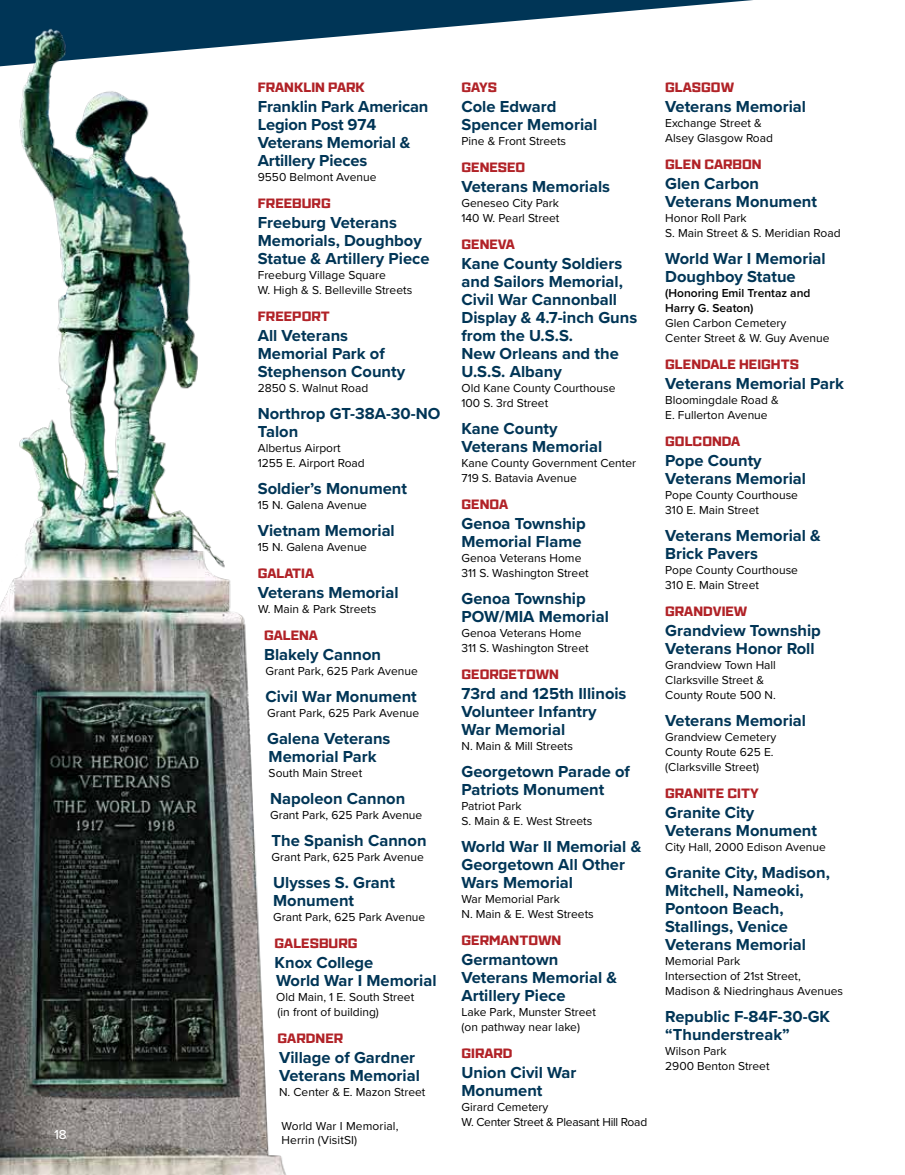
<style>
.page{position:relative;width:905px;height:1175px;background:#fff}
.page>*{position:absolute;margin:0;border:0;box-sizing:border-box;transform-origin:0 0}
.t1{font:700 16.5px/18px "Proxima Nova";color:#003556}
.t2{font:800 13.5px "Ironstrike";color:#b12227}
.t3{font:500 13.5px "Proxima Nova";color:#fff}
.t4{font:12px/15px "Proxima Nova";color:#000}
.t5{font:12px/15px "Proxima Nova";letter-spacing:-.02em;color:#000}
.t6{font:600 12px/15px "Proxima Nova";color:#000}
</style>
<div class="page">
<svg style="left:0;top:0;width:753px;height:40px;fill:#003556"></svg>
<img style="left:0;top:26px;width:305px;height:1148px">
<p class="t2" style="left:258px;top:79px;width:109px">FRANKLIN PARK</p>
<p class="t1" style="left:258px;top:97px;width:172px">Franklin Park American<br>Legion Post 974<br>Veterans Memorial &amp;<br>Artillery Pieces</p>
<p class="t4" style="left:258px;top:169px;width:120px">9550 Belmont Avenue</p>
<p class="t2" style="left:258px;top:194px;width:75px">FREEBURG</p>
<p class="t1" style="left:258px;top:213px;width:173px">Freeburg Veterans<br>Memorials, Doughboy<br>Statue &amp; Artillery Piece</p>
<p class="t4" style="left:258px;top:267px;width:156px">Freeburg Village Square<br>W. High &amp; S. Belleville Streets</p>
<p class="t2" style="left:258px;top:307px;width:74px">FREEPORT</p>
<p class="t1" style="left:258px;top:326px;width:149px">All Veterans<br>Memorial Park of<br>Stephenson County</p>
<p class="t4" style="left:258px;top:380px;width:112px">2850 S. Walnut Road</p>
<p class="t1" style="left:258px;top:404px;width:184px">Northrop GT-38A-30-NO<br>Talon</p>
<p class="t4" style="left:258px;top:440px;width:108px">Albertus Airport<br>1255 E. Airport Road</p>
<p class="t1" style="left:258px;top:479px;width:151px">Soldier’s Monument</p>
<p class="t4" style="left:258px;top:497px;width:111px">15 N. Galena Avenue</p>
<p class="t1" style="left:258px;top:521px;width:138px">Vietnam Memorial</p>
<p class="t4" style="left:258px;top:539px;width:111px">15 N. Galena Avenue</p>
<p class="t2" style="left:258px;top:564px;width:58px">GALATIA</p>
<p class="t1" style="left:258px;top:583px;width:142px">Veterans Memorial</p>
<p class="t4" style="left:258px;top:601px;width:120px">W. Main &amp; Park Streets</p>
<p class="t2" style="left:264px;top:626px;width:55px">GALENA</p>
<p class="t1" style="left:264px;top:645px;width:118px">Blakely Cannon</p>
<p class="t4" style="left:266px;top:663px;width:154px">Grant Park, 625 Park Avenue</p>
<p class="t1" style="left:266px;top:687px;width:153px">Civil War Monument</p>
<p class="t4" style="left:267px;top:705px;width:154px">Grant Park, 625 Park Avenue</p>
<p class="t1" style="left:267px;top:729px;width:125px">Galena Veterans<br>Memorial Park</p>
<p class="t4" style="left:268px;top:765px;width:95px">South Main Street</p>
<p class="t1" style="left:270px;top:789px;width:137px">Napoleon Cannon</p>
<p class="t4" style="left:270px;top:807px;width:154px">Grant Park, 625 Park Avenue</p>
<p class="t1" style="left:272px;top:831px;width:156px">The Spanish Cannon</p>
<p class="t4" style="left:272px;top:849px;width:154px">Grant Park, 625 Park Avenue</p>
<p class="t1" style="left:273px;top:873px;width:123px">Ulysses S. Grant<br>Monument</p>
<p class="t4" style="left:273px;top:909px;width:154px">Grant Park, 625 Park Avenue</p>
<p class="t2" style="left:274px;top:934px;width:84px">GALESBURG</p>
<p class="t1" style="left:274px;top:953px;width:163px">Knox College<br>World War I Memorial</p>
<p class="t4" style="left:276px;top:989px;width:140px">Old Main, 1 E. South Street (in front of building)</p>
<p class="t2" style="left:278px;top:1029px;width:67px">GARDNER</p>
<p class="t1" style="left:279px;top:1048px;width:142px">Village of Gardner<br>Veterans Memorial</p>
<p class="t4" style="left:279px;top:1084px;width:148px">N. Center &amp; E. Mazon Street</p>
<p class="t3" style="left:54px;top:1124px;width:14px">18</p>
<p class="t4" style="left:281px;top:1119px;width:118px;line-height:13.8px">World War I Memorial,<br>Herrin (VisitSI)</p>
<p class="t2" style="left:461px;top:79px;width:37px">GAYS</p>
<p class="t1" style="left:461px;top:97px;width:137px">Cole Edward<br>Spencer Memorial</p>
<p class="t4" style="left:461px;top:133px;width:106px">Pine &amp; Front Streets</p>
<p class="t2" style="left:461px;top:158px;width:65px">GENESEO</p>
<p class="t1" style="left:461px;top:177px;width:150px">Veterans Memorials</p>
<p class="t4" style="left:461px;top:195px;width:99px">Geneseo City Park<br>140 W. Pearl Street</p>
<p class="t2" style="left:461px;top:235px;width:55px">GENEVA</p>
<p class="t1" style="left:461px;top:254px;width:177px">Kane County Soldiers and Sailors Memorial,<br>Civil War Cannonball<br>Display &amp; 4.7-inch Guns from the U.S.S.<br>New Orleans and the<br>U.S.S. Albany</p>
<p class="t4" style="left:461px;top:380px;width:155px">Old Kane County Courthouse<br>100 S. 3rd Street</p>
<p class="t1" style="left:461px;top:419px;width:142px">Kane County<br>Veterans Memorial</p>
<p class="t4" style="left:461px;top:455px;width:176px">Kane County Government Center<br>719 S. Batavia Avenue</p>
<p class="t2" style="left:461px;top:495px;width:48px">GENOA</p>
<p class="t1" style="left:461px;top:514px;width:126px">Genoa Township<br>Memorial Flame</p>
<p class="t4" style="left:461px;top:550px;width:129px">Genoa Veterans Home<br>311 S. Washington Street</p>
<p class="t1" style="left:461px;top:589px;width:149px">Genoa Township<br>POW/MIA Memorial</p>
<p class="t4" style="left:461px;top:625px;width:129px">Genoa Veterans Home<br>311 S. Washington Street</p>
<p class="t2" style="left:461px;top:665px;width:99px">GEORGETOWN</p>
<p class="t1" style="left:461px;top:684px;width:166px">73rd and 125th Illinois<br>Volunteer Infantry<br>War Memorial</p>
<p class="t4" style="left:461px;top:738px;width:113px">N. Main &amp; Mill Streets</p>
<p class="t1" style="left:461px;top:762px;width:170px">Georgetown Parade of<br>Patriots Monument</p>
<p class="t4" style="left:461px;top:798px;width:132px">Patriot Park<br>S. Main &amp; E. West Streets</p>
<p class="t1" style="left:461px;top:837px;width:181px">World War II Memorial &amp;<br>Georgetown All Other<br>Wars Memorial</p>
<p class="t4" style="left:461px;top:891px;width:134px">War Memorial Park<br>N. Main &amp; E. West Streets</p>
<p class="t2" style="left:461px;top:931px;width:101px">GERMANTOWN</p>
<p class="t1" style="left:461px;top:950px;width:157px">Germantown<br>Veterans Memorial &amp;<br>Artillery Piece</p>
<p class="t4" style="left:461px;top:1004px;width:136px">Lake Park, Munster Street (on pathway near lake)</p>
<p class="t2" style="left:461px;top:1044px;width:53px">GIRARD</p>
<p class="t1" style="left:461px;top:1063px;width:116px">Union Civil War<br>Monument</p>
<p class="t5" style="left:461px;top:1099px;width:187px">Girard Cemetery<br>W. Center Street &amp; Pleasant Hill Road</p>
<p class="t2" style="left:665px;top:79px;width:70px">GLASGOW</p>
<p class="t1" style="left:665px;top:97px;width:142px">Veterans Memorial</p>
<p class="t4" style="left:665px;top:115px;width:109px">Exchange Street &amp;<br>Alsey Glasgow Road</p>
<p class="t2" style="left:665px;top:155px;width:98px">GLEN CARBON</p>
<p class="t1" style="left:665px;top:174px;width:153px">Glen Carbon<br>Veterans Monument</p>
<p class="t4" style="left:665px;top:210px;width:177px">Honor Roll Park<br>S. Main Street &amp; S. Meridian Road</p>
<p class="t1" style="left:665px;top:249px;width:162px">World War I Memorial<br>Doughboy Statue</p>
<p class="t6" style="left:665px;top:285px;width:147px">(Honoring Emil Trentaz and<br>Harry G. Seaton)</p>
<p class="t4" style="left:665px;top:315px;width:166px">Glen Carbon Cemetery<br>Center Street &amp; W. Guy Avenue</p>
<p class="t2" style="left:665px;top:355px;width:135px">GLENDALE HEIGHTS</p>
<p class="t1" style="left:665px;top:374px;width:180px">Veterans Memorial Park</p>
<p class="t4" style="left:665px;top:392px;width:115px">Bloomingdale Road &amp;<br>E. Fullerton Avenue</p>
<p class="t2" style="left:665px;top:432px;width:77px">GOLCONDA</p>
<p class="t1" style="left:665px;top:451px;width:142px">Pope County<br>Veterans Memorial</p>
<p class="t4" style="left:665px;top:487px;width:134px">Pope County Courthouse<br>310 E. Main Street</p>
<p class="t1" style="left:665px;top:526px;width:157px">Veterans Memorial &amp;<br>Brick Pavers</p>
<p class="t4" style="left:665px;top:562px;width:134px">Pope County Courthouse<br>310 E. Main Street</p>
<p class="t2" style="left:665px;top:602px;width:84px">GRANDVIEW</p>
<p class="t1" style="left:665px;top:621px;width:157px">Grandview Township<br>Veterans Honor Roll</p>
<p class="t4" style="left:665px;top:657px;width:112px">Grandview Town Hall<br>Clarksville Street &amp;<br>County Route 500 N.</p>
<p class="t1" style="left:665px;top:711px;width:142px">Veterans Memorial</p>
<p class="t4" style="left:665px;top:729px;width:113px">Grandview Cemetery<br>County Route 625 E. (Clarksville Street)</p>
<p class="t2" style="left:665px;top:784px;width:95px">GRANITE CITY</p>
<p class="t1" style="left:665px;top:803px;width:153px">Granite City<br>Veterans Monument</p>
<p class="t4" style="left:665px;top:839px;width:162px">City Hall, 2000 Edison Avenue</p>
<p class="t1" style="left:665px;top:863px;width:166px">Granite City, Madison,<br>Mitchell, Nameoki,<br>Pontoon Beach,<br>Stallings, Venice<br>Veterans Memorial</p>
<p class="t4" style="left:665px;top:953px;width:179px">Memorial Park<br>Intersection of 21st Street,<br>Madison &amp; Niedringhaus Avenues</p>
<p class="t1" style="left:665px;top:1007px;width:166px">Republic F-84F-30-GK “Thunderstreak”</p>
<p class="t4" style="left:665px;top:1043px;width:106px">Wilson Park<br>2900 Benton Street</p>
</div>
